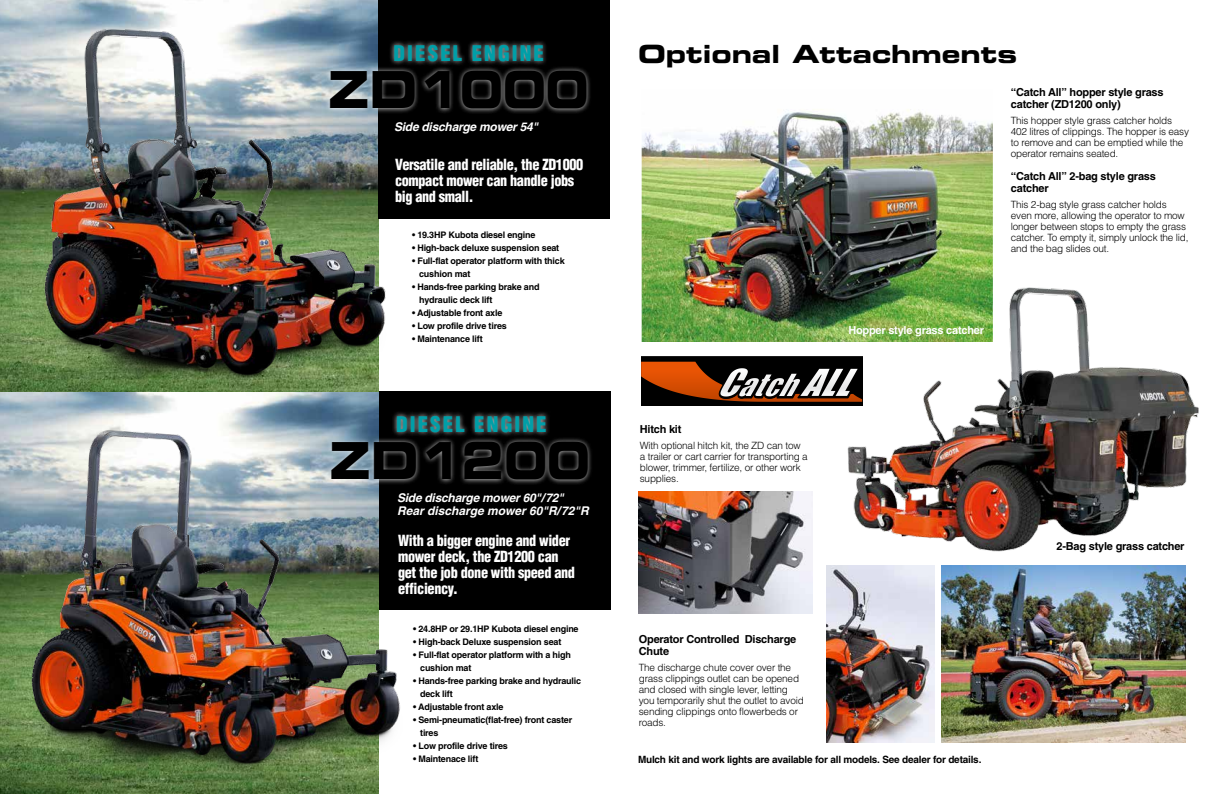
<style>
.page{position:relative;width:1219px;height:794px;background:#fff}
.page>*{position:absolute;margin:0;border:0;box-sizing:border-box;transform-origin:0 0}
.t1{font:51px "Eurostile Bold Extended Two";color:#000;scale:.85 1}
.t2{font:25px "Eurostile Bold Extended Two";color:#000}
.t3{font:900 condensed 21px "Helvetica";letter-spacing:.1em;color:#009fa8}
.t4{font:900 condensed 15px/16px "Helvetica";letter-spacing:-.025em;color:#fff;scale:.95 1}
.t5{font:italic 700 12px/13px "Helvetica";letter-spacing:-.02em;color:#fff}
.t6{font:700 11px/12px "Helvetica";letter-spacing:-.02em;color:#000}
.t7{font:700 11px "Helvetica";letter-spacing:-.02em;color:#fff}
.t8{font:300 10px/11px "Helvetica";letter-spacing:-.02em;color:#000}
.t9{font:700 10px "Helvetica";letter-spacing:-.02em;color:#000}
.t10{font:700 9px/13px "Helvetica";letter-spacing:-.02em;color:#000}
</style>
<div class="page">
<div style="left:378px;top:391px;width:232px;height:218px;background:#000"></div>
<img style="left:0;top:0;width:378px;height:794px">
<img style="left:18px;top:425px;width:392px;height:355px">
<img style="left:25px;top:30px;width:364px;height:355px">
<div style="left:378px;top:0;width:231px;height:218px;background:#000"></div>
<div style="left:326px;top:411px;width:267px;height:74px;background:#fff;opacity:.75"></div>
<div style="left:325px;top:40px;width:267px;height:74px;background:#fff;opacity:.75"></div>
<img style="left:839px;top:287px;width:360px;height:284px">
<img style="left:643px;top:109px;width:349px;height:232px">
<div style="left:639px;top:86px;width:357px;height:259px;border:3px solid #fff"></div>
<svg style="left:641px;top:356px;width:221px;height:49px;background:#5a3a28"></svg>
<img style="left:639px;top:491px;width:173px;height:123px">
<img style="left:942px;top:565px;width:244px;height:177px">
<img style="left:826px;top:565px;width:108px;height:177px">
<h3 class="t3" style="left:393px;top:40px;width:152px">DIESEL ENGINE</h3>
<h1 class="t1" style="left:328px;top:54px;width:308px">ZD1000</h1>
<p class="t5" style="left:394px;top:120px;width:146px">Side discharge mower 54"</p>
<h3 class="t4" style="left:395px;top:156px;width:200px">Versatile and reliable, the ZD1000 compact mower can handle jobs big and small.</h3>
<p class="t10" style="left:412px;top:228px;width:125px">• 19.3HP Kubota diesel engine</p>
<p class="t10" style="left:412px;top:241px;width:149px">• High-back deluxe suspension seat</p>
<p class="t10" style="left:419px;top:254px;width:147px;text-indent:-7px">• Full-flat operator platform with thick cushion mat</p>
<p class="t10" style="left:419px;top:280px;width:122px;text-indent:-7px">• Hands-free parking brake and hydraulic deck lift</p>
<p class="t10" style="left:412px;top:306px;width:92px">• Adjustable front axle</p>
<p class="t10" style="left:412px;top:319px;width:96px">• Low profile drive tires</p>
<p class="t10" style="left:412px;top:332px;width:72px">• Maintenance lift</p>
<h3 class="t3" style="left:396px;top:411px;width:152px">DIESEL ENGINE</h3>
<h1 class="t1" style="left:330px;top:425px;width:308px">ZD1200</h1>
<p class="t5" style="left:397px;top:491px;width:193px">Side discharge mower 60"/72"<br>Rear discharge mower 60"R/72"R</p>
<h3 class="t4" style="left:398px;top:533px;width:188px">With a bigger engine and wider mower deck, the ZD1200 can get the job done with speed and efficiency.</h3>
<h2 class="t2" style="left:638px;top:36px;width:381px">Optional Attachments</h2>
<p class="t6" style="left:640px;top:423px;width:43px">Hitch kit</p>
<p class="t8" style="left:640px;top:440px;width:169px">With optional hitch kit, the ZD can tow a trailer or cart carrier for transporting a blower, trimmer, fertilize, or other work supplies.</p>
<p class="t6" style="left:1011px;top:86px;width:154px">“Catch All” hopper style grass catcher (ZD1200 only)</p>
<p class="t8" style="left:1011px;top:115px;width:180px">This hopper style grass catcher holds 402 litres of clippings. The hopper is easy to remove and can be emptied while the operator remains seated.</p>
<p class="t6" style="left:1011px;top:170px;width:147px">“Catch All” 2-bag style grass catcher</p>
<p class="t8" style="left:1011px;top:199px;width:179px">This 2-bag style grass catcher holds even more, allowing the operator to mow longer between stops to empty the grass catcher. To empty it, simply unlock the lid, and the bag slides out.</p>
<p class="t7" style="left:848px;top:324px;width:137px">Hopper style grass catcher</p>
<p class="t6" style="left:1057px;top:539px;width:129px">2-Bag style grass catcher</p>
<p class="t10" style="left:413px;top:622px;width:167px">• 24.8HP or 29.1HP Kubota diesel engine</p>
<p class="t10" style="left:413px;top:635px;width:150px">• High-back Deluxe suspension seat</p>
<p class="t10" style="left:420px;top:648px;width:152px;text-indent:-7px">• Full-flat operator platform with a high cushion mat</p>
<p class="t10" style="left:420px;top:674px;width:163px;text-indent:-7px">• Hands-free parking brake and hydraulic deck lift</p>
<p class="t10" style="left:413px;top:700px;width:92px">• Adjustable front axle</p>
<p class="t10" style="left:420px;top:713px;width:154px;text-indent:-7px">• Semi-pneumatic(flat-free) front caster tires</p>
<p class="t10" style="left:413px;top:739px;width:96px">• Low profile drive tires</p>
<p class="t10" style="left:413px;top:752px;width:67px">• Maintenace lift</p>
<p class="t9" style="left:638px;top:753px;width:345px">Mulch kit and work lights are available for all models. See dealer for details.</p>
<p class="t6" style="left:639px;top:633px;width:159px">Operator Controlled Discharge<br>Chute</p>
<p class="t8" style="left:639px;top:661px;width:167px">The discharge chute cover over the grass clippings outlet can be opened and closed with single lever, letting you temporarily shut the outlet to avoid sending clippings onto flowerbeds or roads.</p>
</div>
